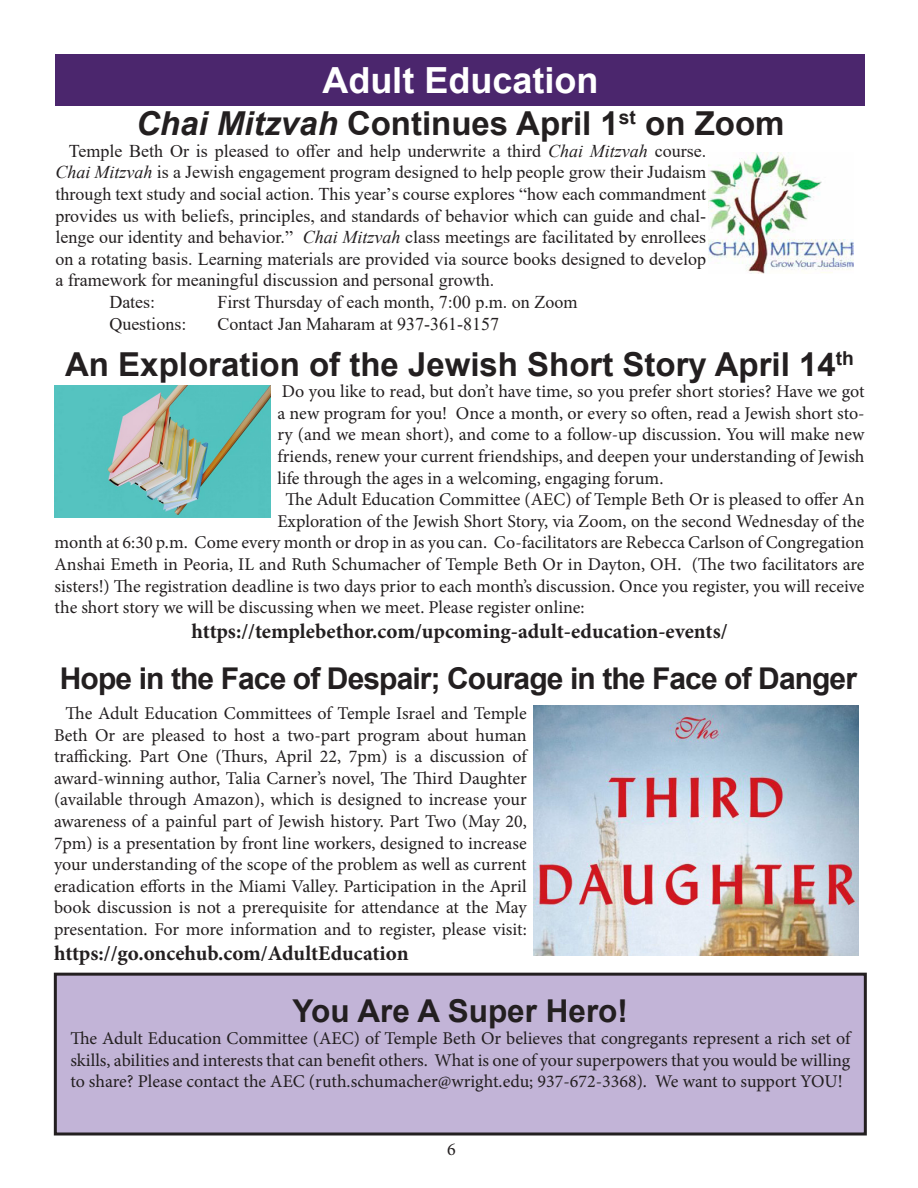
<style>
.page{position:relative;width:918px;height:1188px;background:#fff}
.page>*{position:absolute;margin:0;border:0;box-sizing:border-box;transform-origin:0 0}
.t1{font:700 36px "Arial";color:#fff}
.t2{font:700 33px "Arial";color:#231f20}
.t3{font:700 31.5px "Arial";color:#231f20}
.t4{font:700 30px "Arial";letter-spacing:-.03em;color:#231f20}
.t5{font:700 21px "Minion Pro";letter-spacing:-.005em;color:#231f20}
.t6{font:18px/21.6px "Minion Pro";letter-spacing:-.005em;color:#231f20;text-align:justify}
.t7{font:18px/21.6px "Times New Roman";color:#231f20;text-align:justify}
.s1{font-style:italic}
</style>
<div class="page">
<div style="left:55px;top:54px;width:810px;height:51px;background:#4b266d"></div>
<img style="left:708px;top:152px;width:145px;height:122px">
<img style="left:55px;top:385px;width:216px;height:133px">
<img style="left:534px;top:706px;width:325px;height:249px">
<div style="left:55px;top:974px;width:810px;height:160px;background:#c2b4d7"></div>
<div style="left:54px;top:973px;width:813px;height:163px;border:3px solid #231f20"></div>
<p class="t1" style="left:322px;top:55px;width:278px">Adult Education</p>
<p class="t2" style="left:136px;top:100px;width:650px"><span class="s1">Chai Mitzvah</span> Continues April 1<sup>st</sup> on Zoom</p>
<p class="t7" style="left:55px;top:139px;width:652px;text-indent:13px">Temple Beth Or is pleased to offer and help underwrite a third <span class="s1">Chai Mitzvah</span> course.<br><span class="s1">Chai Mitzvah</span> is a Jewish engagement program designed to help people grow their Judaism through text study and social action. This year’s course explores “how each commandment provides us with beliefs, principles, and standards of behavior which can guide and chal&shy;lenge our identity and behavior.” <span class="s1">Chai Mitzvah</span> class meetings are facilitated by enrollees on a rotating basis. Learning materials are provided via source books designed to develop a framework for meaningful discussion and personal growth.</p>
<p class="t7" style="left:109px;top:291px;width:47px">Dates:</p>
<p class="t7" style="left:217px;top:291px;width:362px">First Thursday of each month, 7:00 p.m. on Zoom</p>
<p class="t7" style="left:109px;top:312px;width:79px">Questions:</p>
<p class="t7" style="left:217px;top:312px;width:283px">Contact Jan Maharam at 937-361-8157</p>
<p class="t2" style="left:65px;top:341px;width:790px">An Exploration of the Jewish Short Story April 14<sup>th</sup></p>
<p class="t6" style="left:277px;top:381px;width:589px">Do you like to read, but don’t have time, so you prefer short stories? Have we got a new program for you! Once a month, or every so often, read a Jewish short sto&shy;ry (and we mean short), and come to a follow-up discussion. You will make new friends, renew your current friendships, and deepen your understanding of Jewish life through the ages in a welcoming, engaging forum.</p>
<p class="t6" style="left:286px;top:489px;width:580px">The Adult Education Committee (AEC) of Temple Beth Or is pleased to offer An</p>
<p class="t6" style="left:277px;top:510px;width:589px">Exploration of the Jewish Short Story, via Zoom, on the second Wednesday of the</p>
<p class="t6" style="left:55px;top:532px;width:811px">month at 6:30 p.m. Come every month or drop in as you can. Co-facilitators are Rebecca Carlson of Congregation</p>
<p class="t6" style="left:55px;top:553px;width:812px">Anshai Emeth in Peoria, IL and Ruth Schumacher of Temple Beth Or in Dayton, OH. (The two facilitators are</p>
<p class="t6" style="left:55px;top:575px;width:811px">sisters!) The registration deadline is two days prior to each month’s discussion. Once you register, you will receive</p>
<p class="t6" style="left:55px;top:597px;width:532px">the short story we will be discussing when we meet. Please register online:</p>
<p class="t5" style="left:192px;top:617px;width:538px">https://templebethor.com/upcoming-adult-education-events/</p>
<p class="t4" style="left:60px;top:657px;width:799px">Hope in the Face of Despair; Courage in the Face of Danger</p>
<p class="t6" style="left:54px;top:703px;width:474px;text-indent:11px">The Adult Education Committees of Temple Israel and Temple Beth Or are pleased to host a two-part program about human trafficking. Part One (Thurs, April 22, 7pm) is a discussion of award-winning author, Talia Carner’s novel, The Third Daughter (available through Amazon), which is designed to increase your awareness of a painful part of Jewish history. Part Two (May 20, 7pm) is a presentation by front line workers, designed to increase your understanding of the scope of the problem as well as current eradication efforts in the Miami Valley. Participation in the April book discussion is not a prerequisite for attendance at the May presentation. For more information and to register, please visit:</p>
<p class="t5" style="left:54px;top:939px;width:356px">https://go.oncehub.com/AdultEducation</p>
<p class="t3" style="left:293px;top:989px;width:337px">You Are A Super Hero!</p>
<p class="t6" style="left:70px;top:1027px;width:782px">The Adult Education Committee (AEC) of Temple Beth Or believes that congregants represent a rich set of skills, abilities and interests that can benefit others. What is one of your superpowers that you would be willing to share? Please contact the AEC (ruth.schumacher@wright.edu; 937-672-3368). We want to support YOU!</p>
<p class="t6" style="left:447px;top:1139px;width:10px">6</p>
</div>
